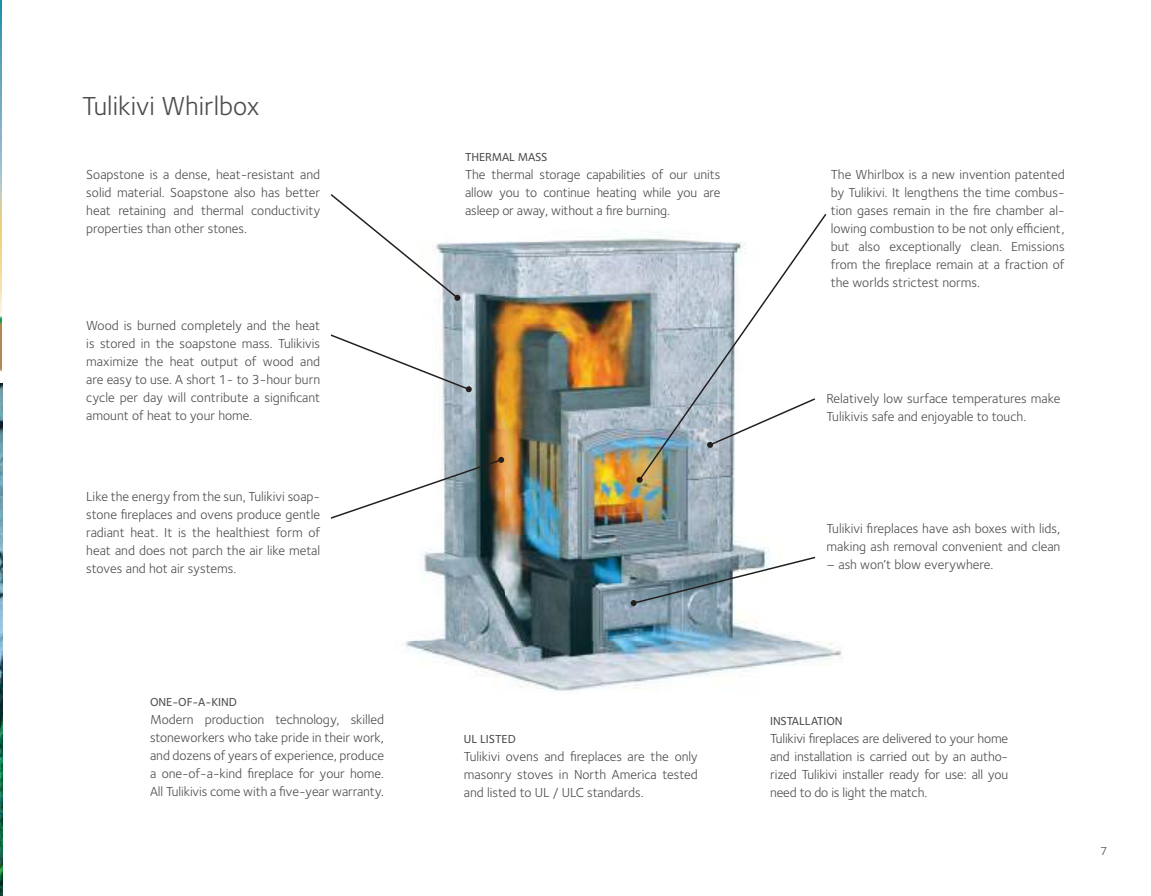
<style>
.page{position:relative;width:1151px;height:896px;background:#fff}
.page>*{position:absolute;margin:0;border:0;box-sizing:border-box;transform-origin:0 0}
.t1{font:27px "Foundry Sterling OT2";color:#4e4b4c}
.t2{font:13.5px/18px "Foundry Sterling OT2";color:#4e4b4c;text-align:justify}
.t3{font:500 12px "Foundry Sterling OT2";letter-spacing:-.01em;color:#4e4b4c}
.t4{font:12px "Foundry Sterling OT2";color:#4e4b4c}
</style>
<div class="page">
<img style="left:0;top:383px;width:2px;height:510px">
<img style="left:0;top:2px;width:1px;height:369px">
<img style="left:405px;top:237px;width:437px;height:454px">
<svg style="left:637px;top:214px;width:191px;height:268px"></svg>
<svg style="left:636px;top:476px;width:7px;height:7px"></svg>
<svg style="left:330px;top:457px;width:174px;height:63px"></svg>
<svg style="left:630px;top:555px;width:187px;height:51px"></svg>
<svg style="left:330px;top:333px;width:142px;height:59px"></svg>
<svg style="left:330px;top:194px;width:130px;height:107px"></svg>
<h1 class="t1" style="left:82px;top:86px;width:179px">Tulikivi Whirlbox</h1>
<p class="t2" style="left:86px;top:164px;width:235px">Soapstone is a dense, heat-resistant and solid material. Soapstone also has better heat retaining and thermal conductivity properties than other stones.</p>
<p class="t2" style="left:86px;top:316px;width:235px">Wood is burned completely and the heat is stored in the soapstone mass. Tulikivis maximize the heat output of wood and are easy to use. A short 1- to 3-hour burn cycle per day will contribute a significant amount of heat to your home.</p>
<p class="t2" style="left:86px;top:486px;width:235px">Like the energy from the sun, Tulikivi soap&shy;stone fireplaces and ovens produce gentle radiant heat. It is the healthiest form of heat and does not parch the air like metal stoves and hot air systems.</p>
<p class="t3" style="left:150px;top:692px;width:88px">ONE-OF-A-KIND</p>
<p class="t2" style="left:150px;top:709px;width:235px">Modern production technology, skilled stoneworkers who take pride in their work, and dozens of years of experience, produce a one-of-a-kind fireplace for your home.<br>All Tulikivis come with a five-year warranty.</p>
<p class="t3" style="left:465px;top:148px;width:84px">THERMAL MASS</p>
<p class="t2" style="left:465px;top:164px;width:257px">The thermal storage capabilities of our units allow you to continue heating while you are asleep or away, without a fire burning.</p>
<p class="t2" style="left:830px;top:164px;width:235px">The Whirlbox is a new invention patented by Tulikivi. It lengthens the time combus&shy;tion gases remain in the fire chamber al&shy;lowing combustion to be not only efficient, but also exceptionally clean. Emissions from the fireplace remain at a fraction of the worlds strictest norms.</p>
<p class="t2" style="left:826px;top:388px;width:235px">Relatively low surface temperatures make<br>Tulikivis safe and enjoyable to touch.</p>
<p class="t2" style="left:826px;top:519px;width:235px">Tulikivi fireplaces have ash boxes with lids, making ash removal convenient and clean</p>
<p class="t2" style="left:826px;top:555px;width:168px">– ash won’t blow everywhere.</p>
<p class="t3" style="left:464px;top:730px;width:54px">UL LISTED</p>
<p class="t2" style="left:464px;top:747px;width:235px">Tulikivi ovens and fireplaces are the only masonry stoves in North America tested and listed to UL / ULC standards.</p>
<p class="t3" style="left:770px;top:712px;width:74px">INSTALLATION</p>
<p class="t2" style="left:770px;top:729px;width:240px">Tulikivi fireplaces are delivered to your home and installation is carried out by an autho&shy;rized Tulikivi installer ready for use: all you need to do is light the match.</p>
<p class="t4" style="left:1100px;top:842px;width:9px">7</p>
</div>
